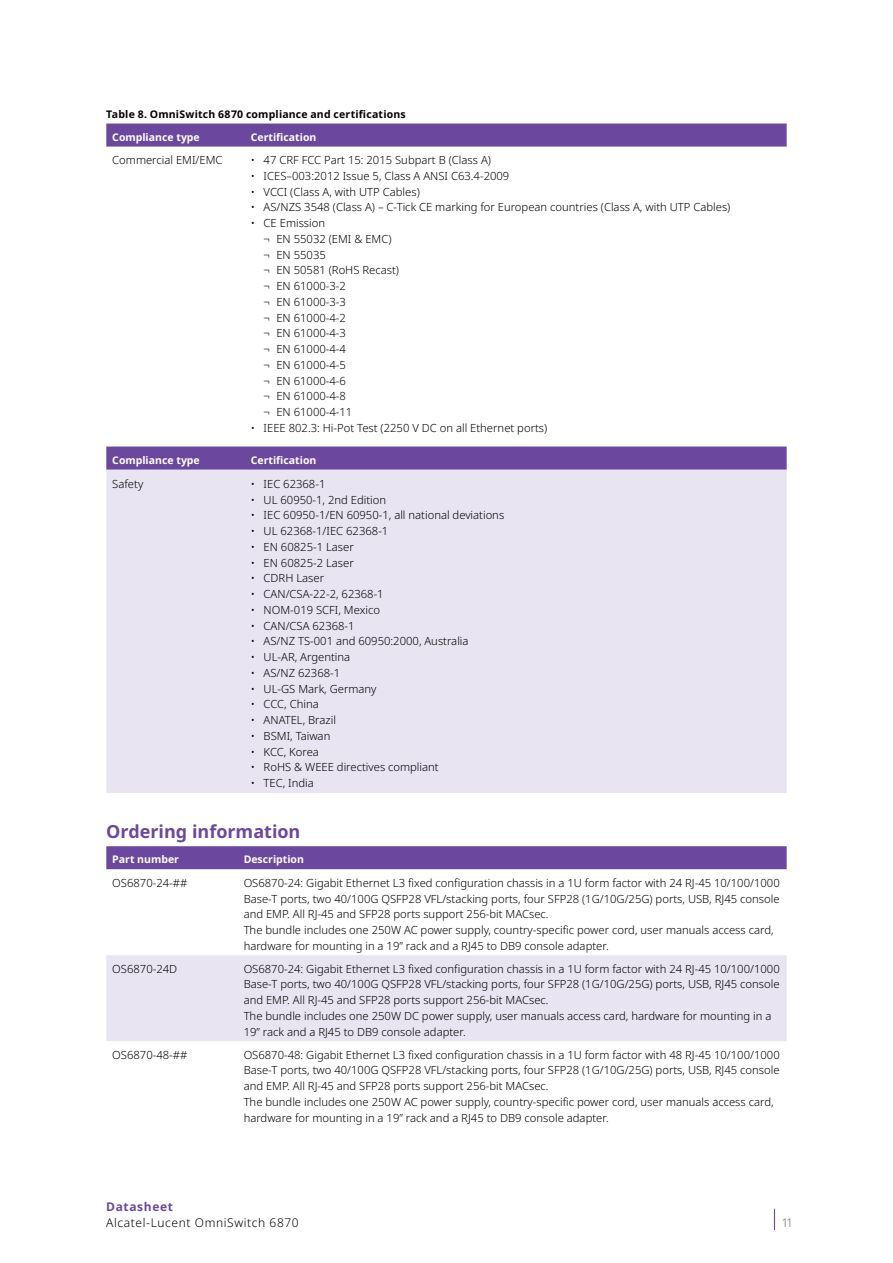
<style>
.page{position:relative;width:893px;height:1263px;background:#fff}
.page>*{position:absolute;margin:0;border:0;box-sizing:border-box;transform-origin:0 0}
.t1{font:700 18px "Noto Sans";color:#6b489d}
.t2{font:300 12px "Noto Sans";letter-spacing:.05em;color:#000}
.t3{font:700 12px "Noto Sans";letter-spacing:.05em;color:#6b489d}
.t4{font:300 12px "Noto Sans";color:#6d6e71}
.t5{font:300 11.25px/15.8px "Noto Sans";color:#000}
.t6{font:700 10.5px "Noto Sans";color:#fff}
.t7{font:700 10.5px "Noto Sans";letter-spacing:.02em;color:#000}
</style>
<div class="page">
<svg style="left:774px;top:1209px;width:1px;height:21px"></svg>
<div style="left:106px;top:124px;width:681px;height:23px;background:#6b489d"></div>
<svg style="left:106px;top:446px;width:681px;height:24px;background:#704fa0"></svg>
<div style="left:106px;top:470px;width:681px;height:323px;background:#e8e4f2"></div>
<div style="left:106px;top:846px;width:681px;height:23px;background:#6b489d"></div>
<div style="left:106px;top:955px;width:681px;height:86px;background:#e8e4f2"></div>
<p class="t7" style="left:106px;top:106px;width:301px">Table 8. OmniSwitch 6870 compliance and certifications</p>
<p class="t6" style="left:112px;top:130px;width:89px">Compliance type</p>
<p class="t6" style="left:251px;top:130px;width:67px">Certification</p>
<p class="t5" style="left:112px;top:152px;width:112px">Commercial EMI/EMC</p>
<p class="t5" style="left:251px;top:152px;width:242px">• 47 CRF FCC Part 15: 2015 Subpart B (Class A)</p>
<p class="t5" style="left:251px;top:168px;width:260px">• ICES–003:2012 Issue 5, Class A ANSI C63.4-2009</p>
<p class="t5" style="left:251px;top:184px;width:170px">• VCCI (Class A, with UTP Cables)</p>
<p class="t5" style="left:251px;top:200px;width:481px">• AS/NZS 3548 (Class A) – C-Tick CE marking for European countries (Class A, with UTP Cables)</p>
<p class="t5" style="left:264px;top:215px;width:137px;text-indent:-13px">• CE Emission<br>¬ EN 55032 (EMI &amp; EMC) ¬ EN 55035<br>¬ EN 50581 (RoHS Recast) ¬ EN 61000-3-2<br>¬ EN 61000-3-3<br>¬ EN 61000-4-2<br>¬ EN 61000-4-3<br>¬ EN 61000-4-4<br>¬ EN 61000-4-5<br>¬ EN 61000-4-6<br>¬ EN 61000-4-8<br>¬ EN 61000-4-11</p>
<p class="t5" style="left:251px;top:420px;width:298px">• IEEE 802.3: Hi-Pot Test (2250 V DC on all Ethernet ports)</p>
<p class="t6" style="left:112px;top:452px;width:89px">Compliance type</p>
<p class="t6" style="left:251px;top:452px;width:67px">Certification</p>
<p class="t5" style="left:112px;top:476px;width:32px">Safety</p>
<p class="t5" style="left:251px;top:476px;width:76px">• IEC 62368-1</p>
<p class="t5" style="left:251px;top:492px;width:137px">• UL 60950-1, 2nd Edition</p>
<p class="t5" style="left:251px;top:508px;width:255px">• IEC 60950-1/EN 60950-1, all national deviations</p>
<p class="t5" style="left:251px;top:523px;width:139px">• UL 62368-1/IEC 62368-1</p>
<p class="t5" style="left:251px;top:539px;width:104px">• EN 60825-1 Laser</p>
<p class="t5" style="left:251px;top:555px;width:104px">• EN 60825-2 Laser</p>
<p class="t5" style="left:251px;top:571px;width:75px">• CDRH Laser</p>
<p class="t5" style="left:251px;top:586px;width:134px">• CAN/CSA-22-2, 62368-1</p>
<p class="t5" style="left:251px;top:602px;width:131px">• NOM-019 SCFI, Mexico</p>
<p class="t5" style="left:251px;top:618px;width:105px">• CAN/CSA 62368-1</p>
<p class="t5" style="left:251px;top:634px;width:219px">• AS/NZ TS-001 and 60950:2000, Australia</p>
<p class="t5" style="left:251px;top:649px;width:101px">• UL-AR, Argentina</p>
<p class="t5" style="left:251px;top:665px;width:91px">• AS/NZ 62368-1</p>
<p class="t5" style="left:251px;top:681px;width:127px">• UL-GS Mark, Germany</p>
<p class="t5" style="left:251px;top:697px;width:69px">• CCC, China</p>
<p class="t5" style="left:251px;top:712px;width:87px">• ANATEL, Brazil</p>
<p class="t5" style="left:251px;top:728px;width:81px">• BSMI, Taiwan</p>
<p class="t5" style="left:251px;top:744px;width:70px">• KCC, Korea</p>
<p class="t5" style="left:251px;top:760px;width:189px">• RoHS &amp; WEEE directives compliant</p>
<p class="t5" style="left:251px;top:775px;width:65px">• TEC, India</p>
<h1 class="t1" style="left:106px;top:819px;width:196px">Ordering information</h1>
<p class="t6" style="left:112px;top:852px;width:68px">Part number</p>
<p class="t6" style="left:244px;top:852px;width:62px">Description</p>
<p class="t5" style="left:112px;top:875px;width:77px">OS6870-24-##</p>
<p class="t5" style="left:244px;top:875px;width:538px">OS6870-24: Gigabit Ethernet L3 fixed configuration chassis in a 1U form factor with 24 RJ-45 10/100/1000<br>Base-T ports, two 40/100G QSFP28 VFL/stacking ports, four SFP28 (1G/10G/25G) ports, USB, RJ45 console and EMP. All RJ-45 and SFP28 ports support 256-bit MACsec.<br>The bundle includes one 250W AC power supply, country-specific power cord, user manuals access card, hardware for mounting in a 19” rack and a RJ45 to DB9 console adapter.</p>
<p class="t5" style="left:112px;top:961px;width:66px">OS6870-24D</p>
<p class="t5" style="left:244px;top:961px;width:538px">OS6870-24: Gigabit Ethernet L3 fixed configuration chassis in a 1U form factor with 24 RJ-45 10/100/1000<br>Base-T ports, two 40/100G QSFP28 VFL/stacking ports, four SFP28 (1G/10G/25G) ports, USB, RJ45 console and EMP. All RJ-45 and SFP28 ports support 256-bit MACsec.<br>The bundle includes one 250W DC power supply, user manuals access card, hardware for mounting in a 19” rack and a RJ45 to DB9 console adapter.</p>
<p class="t5" style="left:112px;top:1047px;width:77px">OS6870-48-##</p>
<p class="t5" style="left:244px;top:1047px;width:538px">OS6870-48: Gigabit Ethernet L3 fixed configuration chassis in a 1U form factor with 48 RJ-45 10/100/1000<br>Base-T ports, two 40/100G QSFP28 VFL/stacking ports, four SFP28 (1G/10G/25G) ports, USB, RJ45 console and EMP. All RJ-45 and SFP28 ports support 256-bit MACsec.<br>The bundle includes one 250W AC power supply, country-specific power cord, user manuals access card, hardware for mounting in a 19” rack and a RJ45 to DB9 console adapter.</p>
<p class="t3" style="left:106px;top:1198px;width:68px">Datasheet</p>
<p class="t2" style="left:106px;top:1214px;width:194px">Alcatel-Lucent OmniSwitch 6870</p>
<p class="t4" style="left:782px;top:1214px;width:11px">11</p>
</div>
